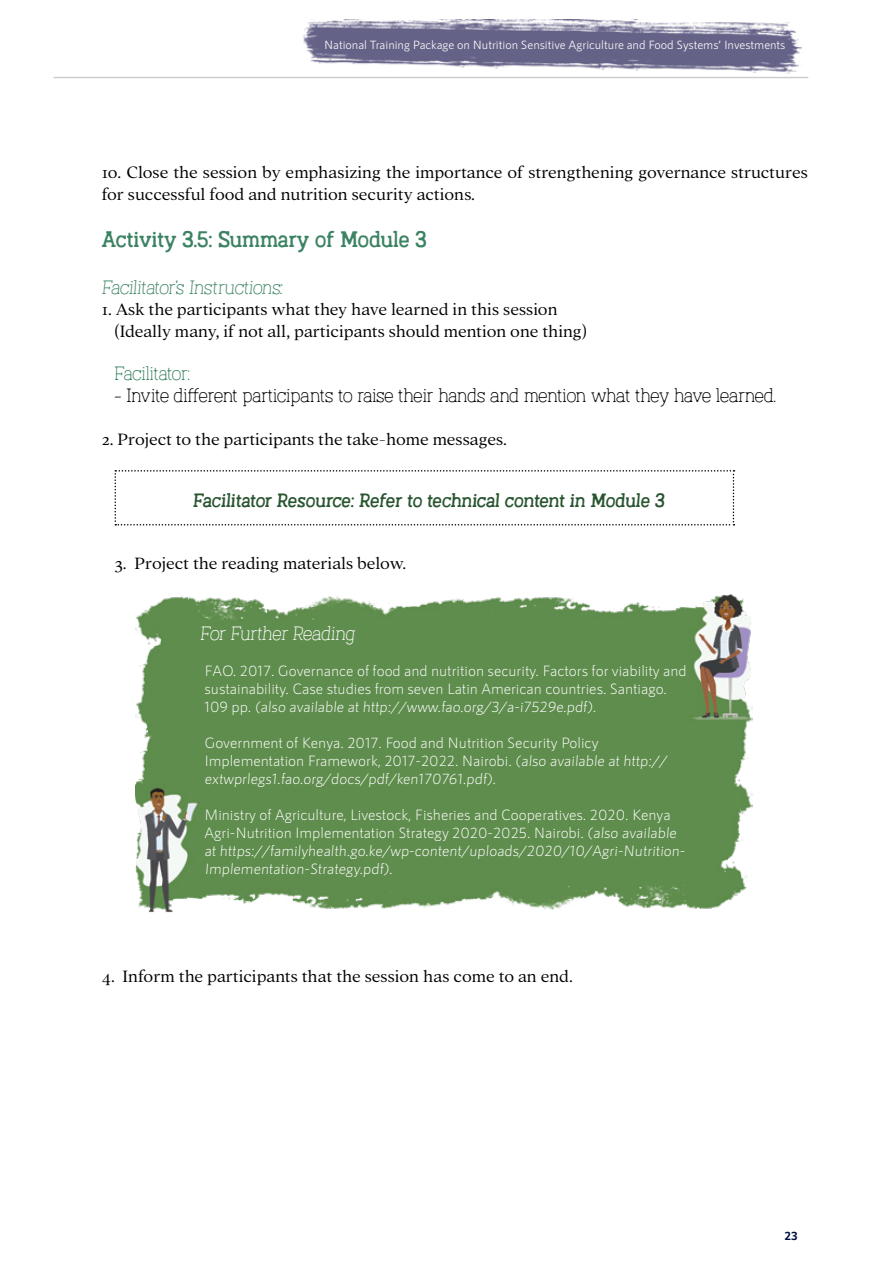
<style>
.page{position:relative;width:893px;height:1263px;background:#fff}
.page>*{position:absolute;margin:0;border:0;box-sizing:border-box;transform-origin:0 0}
.t1{font:21px "Austral Slab Blur";letter-spacing:-.005em;color:#3b8362}
.t2{font:300 18px/21.6px "Addington CF";color:#000}
.t3{font:100 18px "Austral Slab Blur";color:#000}
.t4{font:18px "Austral Slab Blur";color:#295531}
.t5{font:100 18px "Austral Slab Rough";color:#3b8362}
.t6{font:100 18px "Austral Slab Rough";color:#fff}
.t7{font:100 18px "Austral Slab Blur";letter-spacing:-.01em;color:#3b8362}
.t8{font:300 15px/18px "RNS Sanz";color:#fff}
.t9{font:12px "RNS Sanz";color:#fff}
.t10{font:700 12px "RNS Sanz";color:#001141}
</style>
<div class="page">
<img style="left:303px;top:19px;width:498px;height:55px">
<hr style="left:54px;top:77px;width:754px;height:1px;background:#000">
<svg style="left:115px;top:470px;width:619px;height:55px"></svg>
<img style="left:136px;top:594px;width:616px;height:319px">
<p class="t9" style="left:324px;top:38px;width:463px">National Training Package on Nutrition Sensitive Agriculture and Food Systems’ Investments</p>
<p class="t2" style="left:102px;top:162px;width:708px">10. Close the session by emphasizing the importance of strengthening governance structures for successful food and nutrition security actions.</p>
<h1 class="t1" style="left:102px;top:223px;width:327px">Activity 3.5: Summary of Module 3</h1>
<p class="t5" style="left:102px;top:273px;width:184px">Facilitator’s Instructions:</p>
<p class="t2" style="left:115px;top:299px;width:474px;text-indent:-13px">1. Ask the participants what they have learned in this session (Ideally many, if not all, participants should mention one thing)</p>
<p class="t7" style="left:115px;top:360px;width:77px">Facilitator:</p>
<p class="t3" style="left:115px;top:381px;width:663px">- Invite different participants to raise their hands and mention what they have learned.</p>
<p class="t2" style="left:102px;top:429px;width:407px">2. Project to the participants the take-home messages.</p>
<p class="t4" style="left:193px;top:487px;width:475px">Facilitator Resource: Refer to technical content in Module 3</p>
<p class="t2" style="left:115px;top:553px;width:293px">3. Project the reading materials below.</p>
<p class="t6" style="left:200px;top:619px;width:158px">For Further Reading</p>
<p class="t8" style="left:204px;top:661px;width:484px">FAO. 2017. Governance of food and nutrition security. Factors for viability and sustainability. Case studies from seven Latin American countries. Santiago.<br>109 pp. (also available at http://www.fao.org/3/a-i7529e.pdf).</p>
<p class="t8" style="left:204px;top:733px;width:464px">Government of Kenya. 2017. Food and Nutrition Security Policy<br>Implementation Framework, 2017-2022. Nairobi. (also available at http:// extwprlegs1.fao.org/docs/pdf/ken170761.pdf).</p>
<p class="t8" style="left:204px;top:805px;width:484px">Ministry of Agriculture, Livestock, Fisheries and Cooperatives. 2020. Kenya Agri-Nutrition Implementation Strategy 2020-2025. Nairobi. (also available at https://familyhealth.go.ke/wp-content/uploads/2020/10/Agri-Nutrition-Implementation-Strategy.pdf).</p>
<p class="t2" style="left:102px;top:965px;width:473px">4. Inform the participants that the session has come to an end.</p>
<p class="t10" style="left:785px;top:1229px;width:15px">23</p>
</div>
